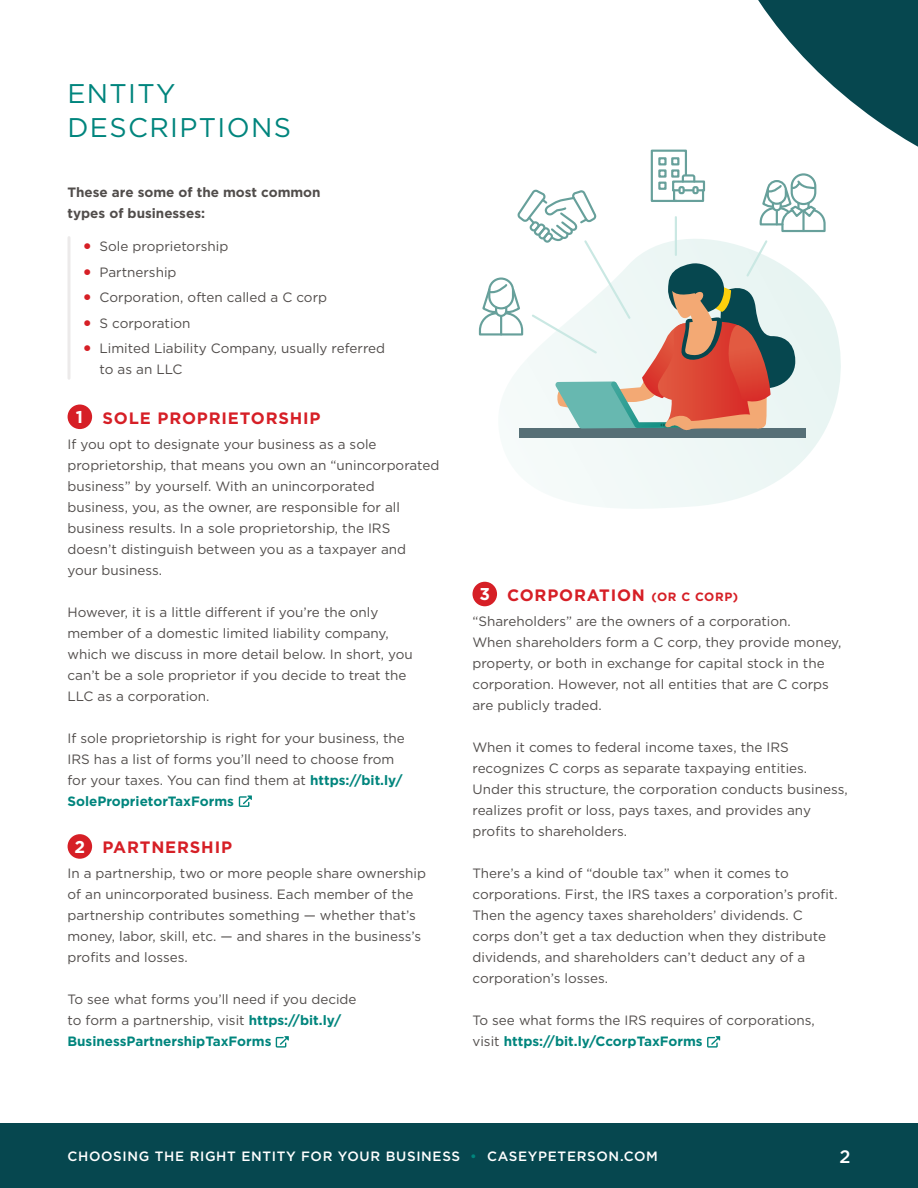
<style>
.page{position:relative;width:918px;height:1188px;background:#fff}
.page>*{position:absolute;margin:0;border:0;box-sizing:border-box;transform-origin:0 0}
.t1{font:27px/34.5px "Gotham";letter-spacing:.05em;color:#00857d}
.t2{font:700 19.5px/25.5px "Gotham";color:#d61f26;text-align:justify}
.t3{font:500 18px "Gotham";color:#fff}
.t4{font:700 16.5px "Gotham";letter-spacing:.05em;color:#d61f26}
.t5{font:13.5px/21px "Gotham";color:#514d4b}
.t6{font:500 13.5px "Gotham";letter-spacing:.05em;color:#fff}
.t7{font:700 13.5px/21px "Gotham";color:#514d4b}
.s1{font-size:17.1px;color:#fff}
.s2{font-weight:700;color:#00857d}
.s3{font-size:12px}
.s4{color:#00857d}
</style>
<div class="page">
<div style="left:0;top:1123px;width:918px;height:65px;background:#06474f"></div>
<hr style="left:68px;top:238px;width:2px;height:140px;background:#eceaea">
<div style="left:68px;top:405px;width:24px;height:24px;background:#d61f26;border-radius:50%"></div>
<svg style="left:239px;top:795px;width:13px;height:12px"></svg>
<div style="left:68px;top:834px;width:24px;height:25px;background:#d61f26;border-radius:50%"></div>
<svg style="left:276px;top:1036px;width:13px;height:12px"></svg>
<div style="left:472px;top:582px;width:25px;height:24px;background:#d61f26;border-radius:50%"></div>
<svg style="left:707px;top:1036px;width:13px;height:12px"></svg>
<svg style="left:543px;top:434px;width:280px;height:75px;fill:#f1f9f7"></svg>
<div style="left:519px;top:428px;width:287px;height:10px;background:#566f76"></div>
<svg style="left:478px;top:0;width:440px;height:434px"></svg>
<h1 class="t1" style="left:68px;top:75px;width:225px">ENTITY<br>DESCRIPTIONS</h1>
<p class="t7" style="left:68px;top:181px;width:255px">These are some of the most common types of businesses:</p>
<p class="t5" style="left:100px;top:234px;width:287px;line-height:25.5px">Sole proprietorship<br>Partnership<br>Corporation, often called a C corp<br>S corporation<br>Limited Liability Company, usually referred</p>
<p class="t5" style="left:100px;top:359px;width:84px">to as an LLC</p>
<h2 class="t2" style="left:82px;top:233px;width:11px">• • • • •</h2>
<p class="t4" style="left:76px;top:407px;width:246px"><span class="s1">1</span> SOLE PROPRIETORSHIP</p>
<p class="t5" style="left:68px;top:433px;width:373px">If you opt to designate your business as a sole proprietorship, that means you own an “unincorporated business” by yourself. With an unincorporated<br>business, you, as the owner, are responsible for all business results. In a sole proprietorship, the IRS doesn’t distinguish between you as a taxpayer and your business.</p>
<p class="t5" style="left:68px;top:601px;width:347px">However, it is a little different if you’re the only member of a domestic limited liability company, which we discuss in more detail below. In short, you can’t be a sole proprietor if you decide to treat the LLC as a corporation.</p>
<p class="t5" style="left:68px;top:728px;width:339px">If sole proprietorship is right for your business, the IRS has a list of forms you’ll need to choose from for your taxes. You can find them at <span class="s2">https://bit.ly/ SoleProprietorTaxForms</span></p>
<p class="t4" style="left:75px;top:836px;width:159px"><span class="s1">2</span> PARTNERSHIP</p>
<p class="t5" style="left:68px;top:863px;width:360px">In a partnership, two or more people share ownership of an unincorporated business. Each member of the partnership contributes something — whether that’s money, labor, skill, etc. — and shares in the business’s profits and losses.</p>
<p class="t5" style="left:68px;top:989px;width:291px">To see what forms you’ll need if you decide to form a partnership, visit <span class="s2">https://bit.ly/<br>BusinessPartnershipTaxForms</span></p>
<p class="t4" style="left:479px;top:584px;width:260px"><span class="s1">3</span> CORPORATION <span class="s3">(OR C CORP)</span></p>
<p class="t5" style="left:472px;top:611px;width:370px">“Shareholders” are the owners of a corporation.<br>When shareholders form a C corp, they provide money, property, or both in exchange for capital stock in the corporation. However, not all entities that are C corps are publicly traded.</p>
<p class="t5" style="left:472px;top:737px;width:377px">When it comes to federal income taxes, the IRS recognizes C corps as separate taxpaying entities.<br>Under this structure, the corporation conducts business, realizes profit or loss, pays taxes, and provides any profits to shareholders.</p>
<p class="t5" style="left:472px;top:863px;width:367px">There’s a kind of “double tax” when it comes to corporations. First, the IRS taxes a corporation’s profit.<br>Then the agency taxes shareholders’ dividends. C corps don’t get a tax deduction when they distribute dividends, and shareholders can’t deduct any of a corporation’s losses.</p>
<p class="t5" style="left:472px;top:1010px;width:344px">To see what forms the IRS requires of corporations, visit <span class="s2">https://bit.ly/CcorpTaxForms</span></p>
<p class="t6" style="left:68px;top:1147px;width:592px">CHOOSING THE RIGHT ENTITY FOR YOUR BUSINESS <span class="s4">•</span> CASEYPETERSON.COM</p>
<h3 class="t3" style="left:839px;top:1144px;width:13px">2</h3>
</div>
